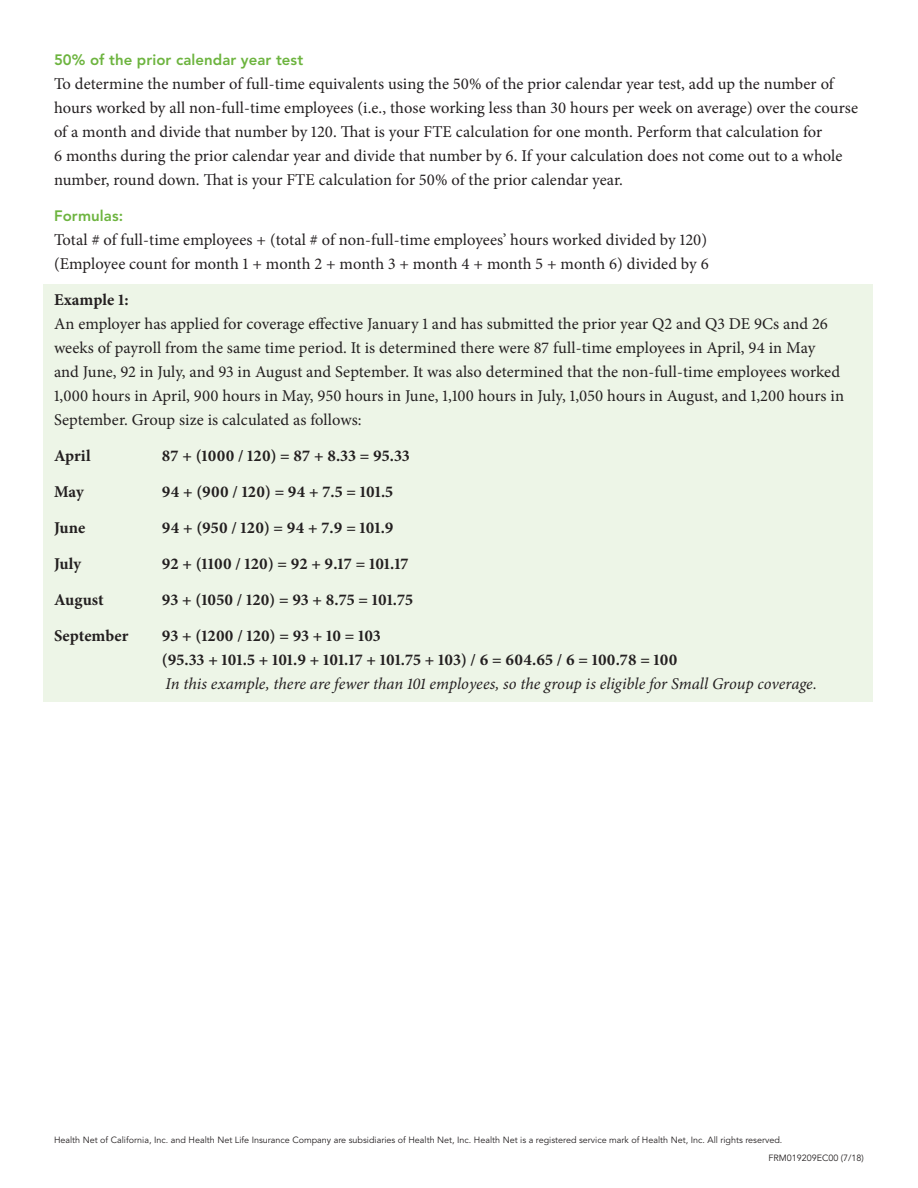
<style>
.page{position:relative;width:918px;height:1188px;background:#fff}
.page>*{position:absolute;margin:0;border:0;box-sizing:border-box;transform-origin:0 0}
.t1{font:16.5px/24px "Minion Pro";color:#231f20}
.t2{font:700 16.5px/24px "Minion Pro";letter-spacing:.005em;color:#231f20}
.t3{font:italic 16.5px "Minion Pro";color:#231f20}
.t4{font:800 15px "Avenir LT Std";letter-spacing:.005em;color:#6db43f}
.t5{font:9px/18px "Avenir LT Std";color:#231f20}
</style>
<div class="page">
<div style="left:43px;top:284px;width:830px;height:418px;background:#edf5e7"></div>
<p class="t4" style="left:54px;top:51px;width:251px">50% of the prior calendar year test</p>
<p class="t1" style="left:54px;top:72px;width:806px">To determine the number of full-time equivalents using the 50% of the prior calendar year test, add up the number of hours worked by all non-full-time employees (i.e., those working less than 30 hours per week on average) over the course of a month and divide that number by 120. That is your FTE calculation for one month. Perform that calculation for<br>6 months during the prior calendar year and divide that number by 6. If your calculation does not come out to a whole number, round down. That is your FTE calculation for 50% of the prior calendar year.</p>
<p class="t4" style="left:54px;top:207px;width:71px">Formulas:</p>
<p class="t1" style="left:54px;top:228px;width:656px">Total # of full-time employees + (total # of non-full-time employees’ hours worked divided by 120) (Employee count for month 1 + month 2 + month 3 + month 4 + month 5 + month 6) divided by 6</p>
<p class="t2" style="left:54px;top:288px;width:76px">Example 1:</p>
<p class="t1" style="left:54px;top:312px;width:792px">An employer has applied for coverage effective January 1 and has submitted the prior year Q2 and Q3 DE 9Cs and 26 weeks of payroll from the same time period. It is determined there were 87 full-time employees in April, 94 in May and June, 92 in July, and 93 in August and September. It was also determined that the non-full-time employees worked 1,000 hours in April, 900 hours in May, 950 hours in June, 1,100 hours in July, 1,050 hours in August, and 1,200 hours in September. Group size is calculated as follows:</p>
<p class="t2" style="left:54px;top:444px;width:38px">April</p>
<p class="t2" style="left:162px;top:444px;width:249px">87 + (1000 / 120) = 87 + 8.33 = 95.33</p>
<p class="t2" style="left:54px;top:480px;width:31px">May</p>
<p class="t2" style="left:162px;top:480px;width:233px">94 + (900 / 120) = 94 + 7.5 = 101.5</p>
<p class="t2" style="left:54px;top:516px;width:33px">June</p>
<p class="t2" style="left:162px;top:516px;width:233px">94 + (950 / 120) = 94 + 7.9 = 101.9</p>
<p class="t2" style="left:54px;top:552px;width:29px">July</p>
<p class="t2" style="left:162px;top:552px;width:248px">92 + (1100 / 120) = 92 + 9.17 = 101.17</p>
<p class="t2" style="left:54px;top:588px;width:51px">August</p>
<p class="t2" style="left:162px;top:588px;width:253px">93 + (1050 / 120) = 93 + 8.75 = 101.75</p>
<p class="t2" style="left:54px;top:624px;width:76px">September</p>
<p class="t2" style="left:162px;top:624px;width:517px">93 + (1200 / 120) = 93 + 10 = 103<br>(95.33 + 101.5 + 101.9 + 101.17 + 101.75 + 103) / 6 = 604.65 / 6 = 100.78 = 100</p>
<p class="t3" style="left:166px;top:673px;width:653px">In this example, there are fewer than 101 employees, so the group is eligible for Small Group coverage.</p>
<p class="t5" style="left:768px;top:1131px;width:97px;text-indent:-714px">Health Net of California, Inc. and Health Net Life Insurance Company are subsidiaries of Health Net, Inc. Health Net is a registered service mark of Health Net, Inc. All rights reserved.<br>FRM019209EC00 (7/18)</p>
</div>
